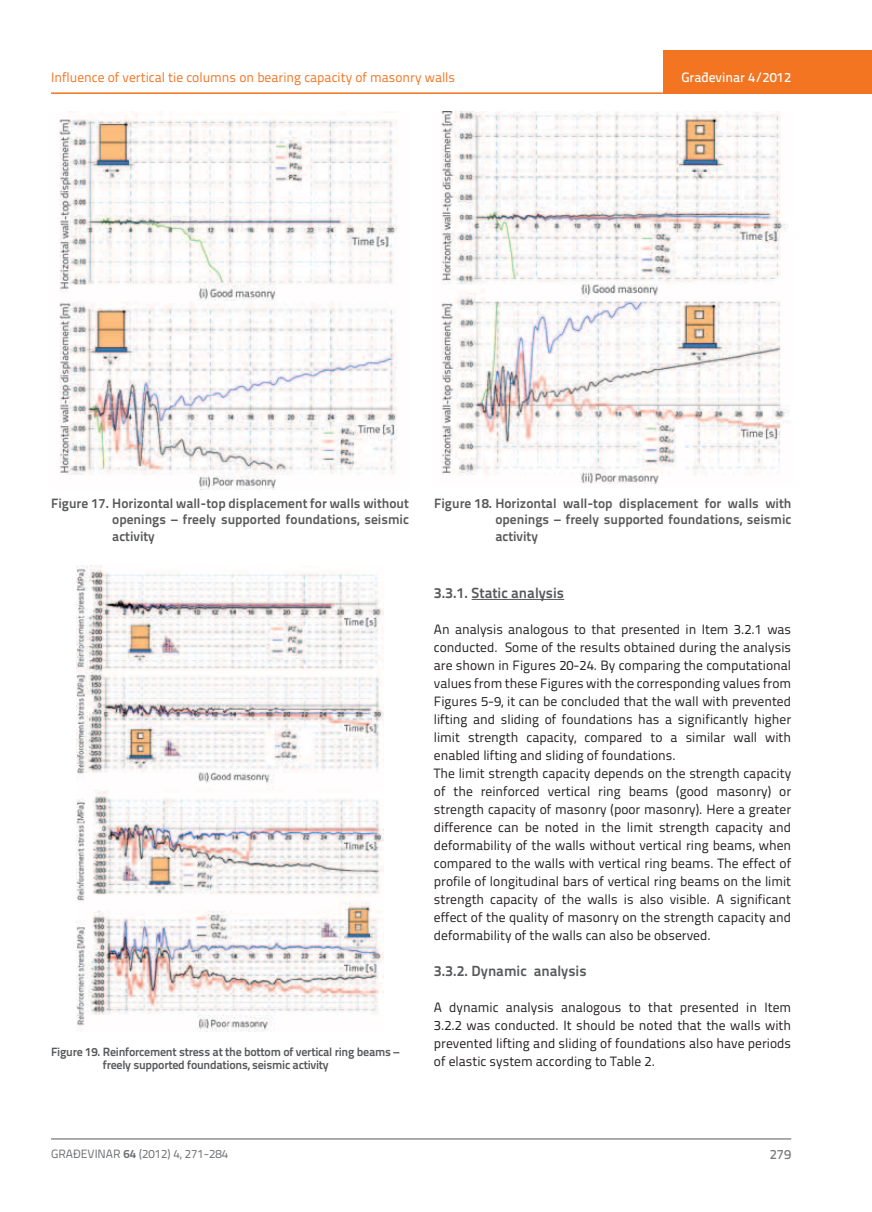
<style>
.page{position:relative;width:872px;height:1212px;background:#fff}
.page>*{position:absolute;margin:0;border:0;box-sizing:border-box;transform-origin:0 0}
.t1{font:700 14.7px "Titillium Text 22 L";color:#58595b}
.t2{font:13.5px/18px "Titillium Text 22 L";color:#231f20}
.t3{font:700 13.5px/16.5px "Titillium Text 22 L";color:#58595b;text-align:justify}
.t4{font:13.5px "Titillium Text 22 L";color:#f37421}
.t5{font:500 13.5px "Titillium Text 22 L";color:#fff}
.t6{font:500 13.5px "Titillium Text 22 L";color:#797a7d}
.t7{font:700 12px/13.5px "Titillium Text 22 L";letter-spacing:-.02em;color:#58595b}
.t8{font:12px "Titillium Text 22 L";color:#6d6f71}
.s1{font-weight:700}
</style>
<div class="page">
<hr style="left:51px;top:92px;width:821px;height:2px;background:#f37421">
<div style="left:663px;top:50px;width:209px;height:44px;background:#f37421"></div>
<hr style="left:51px;top:1139px;width:740px;height:1px;background:#58595b">
<hr style="left:471px;top:599px;width:93px;height:1px;background:#58595b">
<img style="left:76px;top:566px;width:307px;height:466px">
<img style="left:441px;top:112px;width:348px;height:372px">
<img style="left:59px;top:112px;width:339px;height:377px">
<p class="t4" style="left:51px;top:68px;width:406px">Influence of vertical tie columns on bearing capacity of masonry walls</p>
<p class="t5" style="left:681px;top:67px;width:111px">Građevinar 4/2012</p>
<p class="t3" style="left:112px;top:494px;width:298px;text-indent:-61px">Figure 17. Horizontal wall-top displacement for walls without openings – freely supported foundations, seismic activity</p>
<p class="t7" style="left:103px;top:1044px;width:298px;text-indent:-52px">Figure 19. Reinforcement stress at the bottom of vertical ring beams – freely supported foundations, seismic activity</p>
<p class="t3" style="left:495px;top:494px;width:297px;text-indent:-61px">Figure 18. Horizontal wall-top displacement for walls with openings – freely supported foundations, seismic activity</p>
<p class="t1" style="left:434px;top:581px;width:132px">3.3.1. Static analysis</p>
<p class="t2" style="left:434px;top:619px;width:359px">An analysis analogous to that presented in Item 3.2.1 was conducted. Some of the results obtained during the analysis are shown in Figures 20-24. By comparing the computational values from these Figures with the corresponding values from Figures 5-9, it can be concluded that the wall with prevented lifting and sliding of foundations has a significantly higher limit strength capacity, compared to a similar wall with enabled lifting and sliding of foundations.<br>The limit strength capacity depends on the strength capacity of the reinforced vertical ring beams (good masonry) or strength capacity of masonry (poor masonry). Here a greater difference can be noted in the limit strength capacity and deformability of the walls without vertical ring beams, when compared to the walls with vertical ring beams. The effect of profile of longitudinal bars of vertical ring beams on the limit strength capacity of the walls is also visible. A significant effect of the quality of masonry on the strength capacity and deformability of the walls can also be observed.</p>
<p class="t1" style="left:434px;top:960px;width:154px">3.3.2. Dynamic analysis</p>
<p class="t2" style="left:434px;top:998px;width:359px;text-align:justify">A dynamic analysis analogous to that presented in Item 3.2.2 was conducted. It should be noted that the walls with prevented lifting and sliding of foundations also have periods of elastic system according to Table 2.</p>
<p class="t8" style="left:51px;top:1144px;width:179px">GRAĐEVINAR <span class="s1">64</span> (2012) 4, 271-284</p>
<p class="t6" style="left:769px;top:1144px;width:23px">279</p>
</div>
